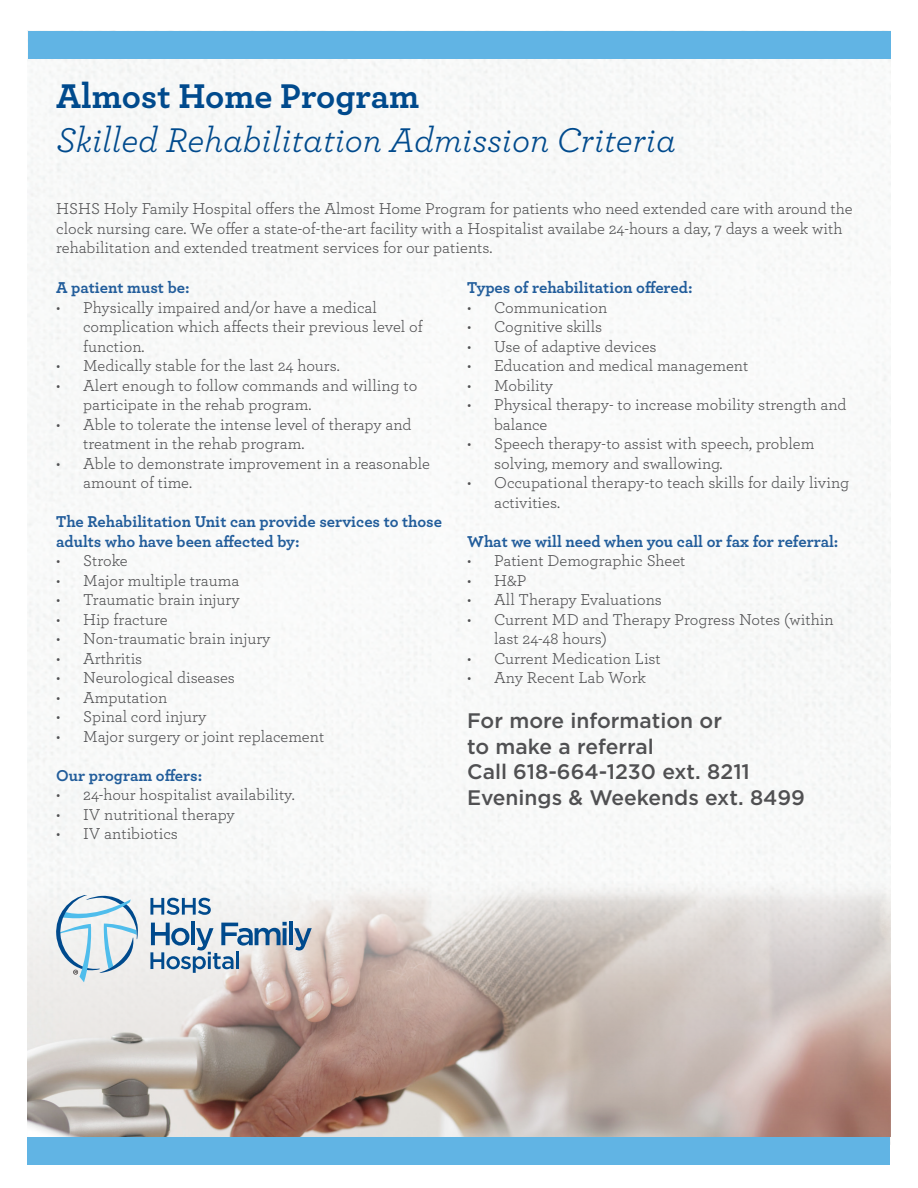
<style>
.page{position:relative;width:918px;height:1188px;background:#fff}
.page>*{position:absolute;margin:0;border:0;box-sizing:border-box;transform-origin:0 0}
.t1{font:italic 36px "Archer";color:#004a8d}
.t2{font:700 36px "Archer";color:#004a8d}
.t3{font:500 21px/25.5px "Gotham";color:#505052}
.t4{font:16.5px/19.5px "Archer";color:#505052}
.t5{font:700 16.5px/19.5px "Archer";color:#225d9b}
</style>
<div class="page">
<div style="left:28px;top:31px;width:863px;height:28px;background:#61b4e4"></div>
<div style="left:28px;top:1137px;width:862px;height:28px;background:#61b4e4"></div>
<img style="left:27px;top:874px;width:863px;height:263px">
<svg style="left:150px;top:898px;width:61px;height:17px"></svg>
<svg style="left:56px;top:896px;width:82px;height:86px"></svg>
<svg style="left:150px;top:922px;width:137px;height:51px;background:#a9bacb"></svg>
<hr style="left:289px;top:922px;width:4px;height:23px;background:#004a8d">
<svg style="left:294px;top:928px;width:18px;height:22px"></svg>
<p class="t2" style="left:56px;top:68px;width:364px">Almost Home Program</p>
<p class="t1" style="left:56px;top:114px;width:621px">Skilled Rehabilitation Admission Criteria</p>
<p class="t4" style="left:56px;top:198px;width:798px">HSHS Holy Family Hospital offers the Almost Home Program for patients who need extended care with around the clock nursing care. We offer a state-of-the-art facility with a Hospitalist availabe 24-hours a day, 7 days a week with rehabilitation and extended treatment services for our patients.</p>
<p class="t5" style="left:56px;top:277px;width:135px">A patient must be:</p>
<p class="t4" style="left:83px;top:297px;width:341px;text-indent:-27px">• Physically impaired and/or have a medical complication which affects their previous level of function.</p>
<p class="t4" style="left:56px;top:355px;width:285px">• Medically stable for the last 24 hours.</p>
<p class="t4" style="left:83px;top:375px;width:336px;text-indent:-27px">• Alert enough to follow commands and willing to participate in the rehab program.</p>
<p class="t4" style="left:83px;top:414px;width:330px;text-indent:-27px">• Able to tolerate the intense level of therapy and treatment in the rehab program.</p>
<p class="t4" style="left:83px;top:453px;width:348px;text-indent:-27px">• Able to demonstrate improvement in a reasonable amount of time.</p>
<p class="t5" style="left:56px;top:511px;width:387px">The Rehabilitation Unit can provide services to those adults who have been affected by:</p>
<p class="t4" style="left:56px;top:550px;width:73px">• Stroke</p>
<p class="t4" style="left:56px;top:570px;width:185px">• Major multiple trauma</p>
<p class="t4" style="left:56px;top:589px;width:185px">• Traumatic brain injury</p>
<p class="t4" style="left:56px;top:609px;width:113px">• Hip fracture</p>
<p class="t4" style="left:56px;top:628px;width:216px">• Non-traumatic brain injury</p>
<p class="t4" style="left:56px;top:648px;width:88px">• Arthritis</p>
<p class="t4" style="left:56px;top:667px;width:180px">• Neurological diseases</p>
<p class="t4" style="left:56px;top:687px;width:113px">• Amputation</p>
<p class="t4" style="left:56px;top:706px;width:152px">• Spinal cord injury</p>
<p class="t4" style="left:56px;top:726px;width:270px">• Major surgery or joint replacement</p>
<p class="t5" style="left:56px;top:764px;width:148px">Our program offers:</p>
<p class="t4" style="left:56px;top:784px;width:240px">• 24-hour hospitalist availability.</p>
<p class="t4" style="left:56px;top:804px;width:180px">• IV nutritional therapy</p>
<p class="t4" style="left:56px;top:823px;width:123px">• IV antibiotics</p>
<p class="t5" style="left:467px;top:277px;width:227px">Types of rehabilitation offered:</p>
<p class="t4" style="left:467px;top:297px;width:142px">• Communication</p>
<p class="t4" style="left:467px;top:316px;width:136px">• Cognitive skills</p>
<p class="t4" style="left:467px;top:336px;width:191px">• Use of adaptive devices</p>
<p class="t4" style="left:467px;top:355px;width:283px">• Education and medical management</p>
<p class="t4" style="left:467px;top:375px;width:88px">• Mobility</p>
<p class="t4" style="left:494px;top:394px;width:354px;text-indent:-27px">• Physical therapy- to increase mobility strength and balance</p>
<p class="t4" style="left:494px;top:433px;width:322px;text-indent:-27px">• Speech therapy-to assist with speech, problem solving, memory and swallowing.</p>
<p class="t4" style="left:494px;top:472px;width:357px;text-indent:-27px">• Occupational therapy-to teach skills for daily living activities.</p>
<p class="t5" style="left:467px;top:530px;width:373px">What we will need when you call or fax for referral:</p>
<p class="t4" style="left:467px;top:550px;width:220px">• Patient Demographic Sheet</p>
<p class="t4" style="left:467px;top:570px;width:61px">• H&amp;P</p>
<p class="t4" style="left:467px;top:589px;width:196px">• All Therapy Evaluations</p>
<p class="t4" style="left:494px;top:609px;width:341px;text-indent:-27px">• Current MD and Therapy Progress Notes (within last 24-48 hours)</p>
<p class="t4" style="left:467px;top:648px;width:195px">• Current Medication List</p>
<p class="t4" style="left:467px;top:667px;width:180px">• Any Recent Lab Work</p>
<p class="t3" style="left:467px;top:708px;width:256px">For more information or to make a referral</p>
<p class="t3" style="left:467px;top:759px;width:284px">Call 618-664-1230 ext. 8211</p>
<p class="t3" style="left:467px;top:784px;width:339px">Evenings &amp; Weekends ext. 8499</p>
</div>
